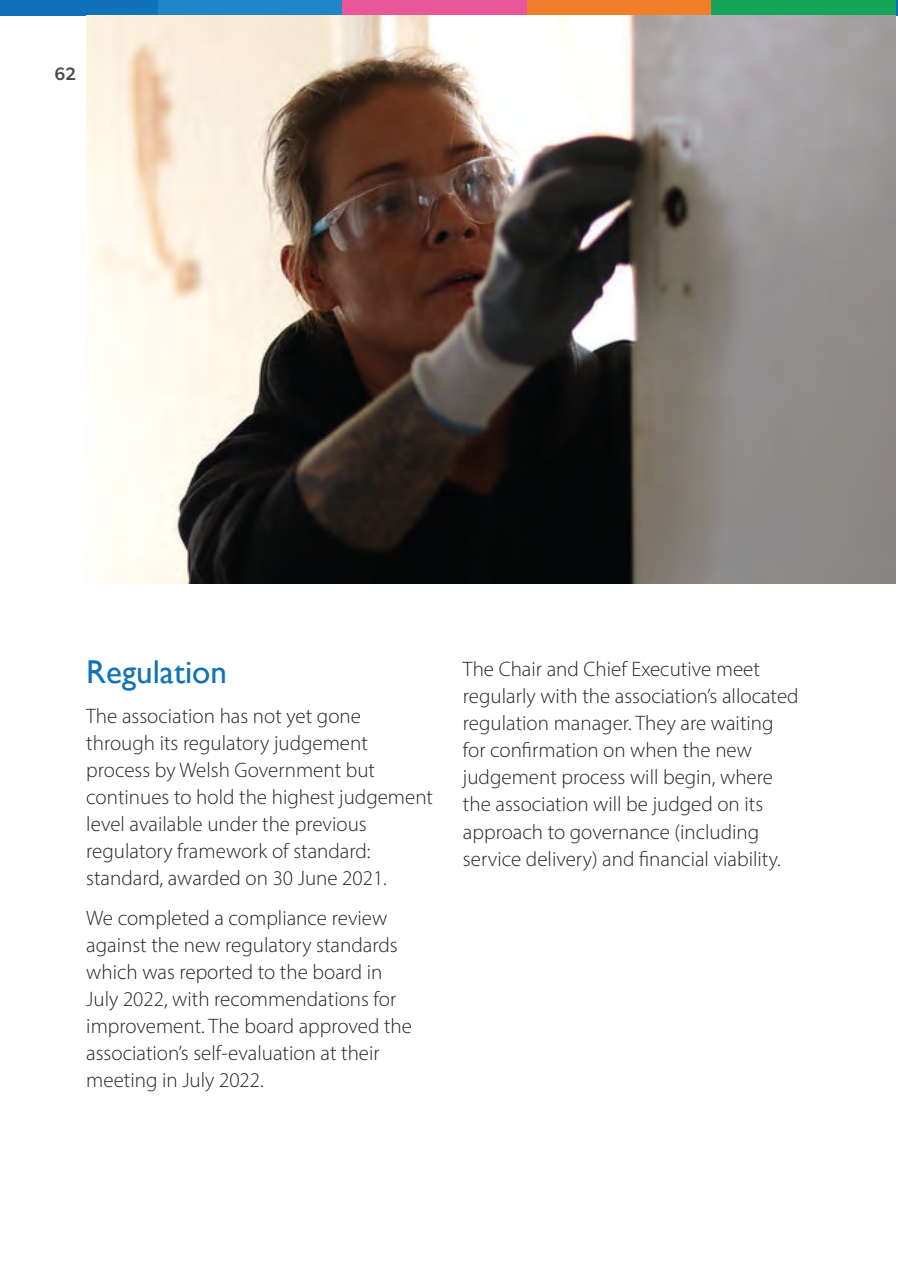
<style>
.page{position:relative;width:898px;height:1267px;background:#fff}
.page>*{position:absolute;margin:0;border:0;box-sizing:border-box;transform-origin:0 0}
.t1{font:33px "Gill Sans";color:#1072b9}
.Body{font:300 21px/27px "Myriad Pro";color:#272421}
.t2{font:500 18px "Gibson";color:#4b4b4a}
</style>
<div class="page">
<div style="left:0;top:0;width:158px;height:16px;background:#1072b9"></div>
<div style="left:158px;top:0;width:184px;height:16px;background:#1f85c7"></div>
<div style="left:342px;top:0;width:184px;height:16px;background:#eb5599"></div>
<div style="left:526px;top:0;width:185px;height:16px;background:#f07e2a"></div>
<div style="left:711px;top:0;width:184px;height:16px;background:#16a659"></div>
<img style="left:86px;top:16px;width:808px;height:568px">
<svg style="left:893px;top:0;width:5px;height:16px"></svg>
<p class="t2" style="left:54px;top:63px;width:23px">62</p>
<h2 class="t1" style="left:86px;top:653px;width:142px">Regulation</h2>
<p class="Body" style="left:86px;top:702px;width:348px">The association has not yet gone through its regulatory judgement process by Welsh Government but continues to hold the highest judgement level available under the previous regulatory framework of standard: standard, awarded on 30 June 2021.</p>
<p class="Body" style="left:86px;top:904px;width:327px">We completed a compliance review against the new regulatory standards which was reported to the board in July 2022, with recommendations for improvement. The board approved the association’s self-evaluation at their meeting in July 2022.</p>
<p class="Body" style="left:462px;top:656px;width:337px">The Chair and Chief Executive meet regularly with the association’s allocated regulation manager. They are waiting for confirmation on when the new judgement process will begin, where the association will be judged on its approach to governance (including service delivery) and financial viability.</p>
</div>
